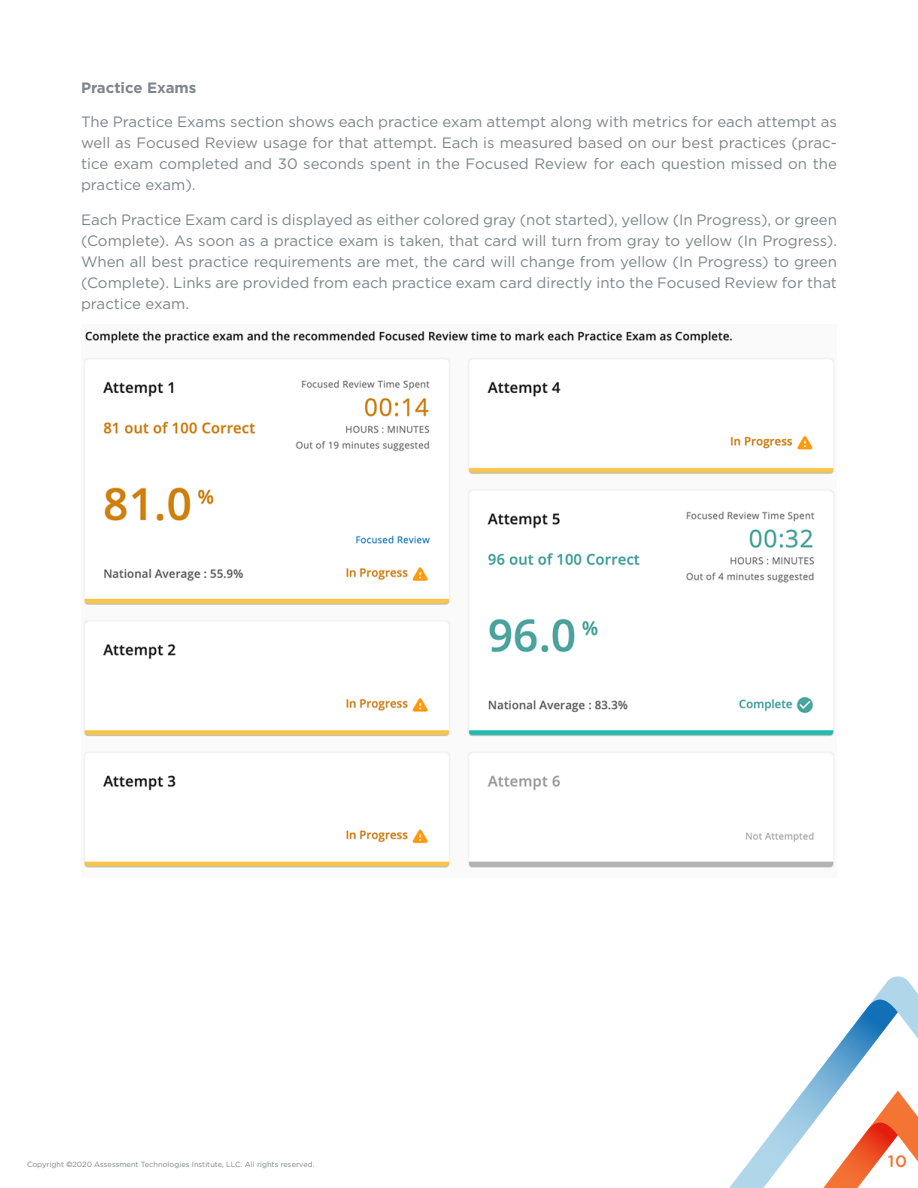
<style>
.page{position:relative;width:918px;height:1188px;background:#fff}
.page>*{position:absolute;margin:0;border:0;box-sizing:border-box;transform-origin:0 0}
.t1{font:500 16.5px "Gotham Rounded";color:#f47434}
.t2{font:15px/21px "Gotham";color:#7c868c;text-align:justify}
.t3{font:700 15px "Gotham";color:#7c868c}
.t4{font:7.5px "Gotham";color:#7c868c}
.s1{font-family:"Avenir LT Std";font-weight:500}
</style>
<div class="page">
<svg style="left:729px;top:976px;width:189px;height:212px"></svg>
<img style="left:83px;top:331px;width:752px;height:537px">
<p class="t3" style="left:81px;top:78px;width:117px">Practice Exams</p>
<p class="t2" style="left:81px;top:111px;width:758px">The Practice Exams section shows each practice exam attempt along with metrics for each attempt as well as Focused Review usage for that attempt. Each is measured based on our best practices (prac&shy;tice exam completed and 30 seconds spent in the Focused Review for each question missed on the practice exam).</p>
<p class="t2" style="left:81px;top:209px;width:758px">Each Practice Exam card is displayed as either colored gray (not started), yellow (In Progress), or green (Complete). As soon as a practice exam is taken, that card will turn from gray to yellow (In Progress).<br>When all best practice requirements are met, the card will change from yellow (In Progress) to green (Complete). Links are provided from each practice exam card directly into the Focused Review for that practice exam.</p>
<p class="t4" style="left:27px;top:1160px;width:289px">Copyright <span class="s1">©</span>2020 Assessment Technologies Institute, LLC. All rights reserved.</p>
<p class="t1" style="left:888px;top:1149px;width:21px">10</p>
</div>
